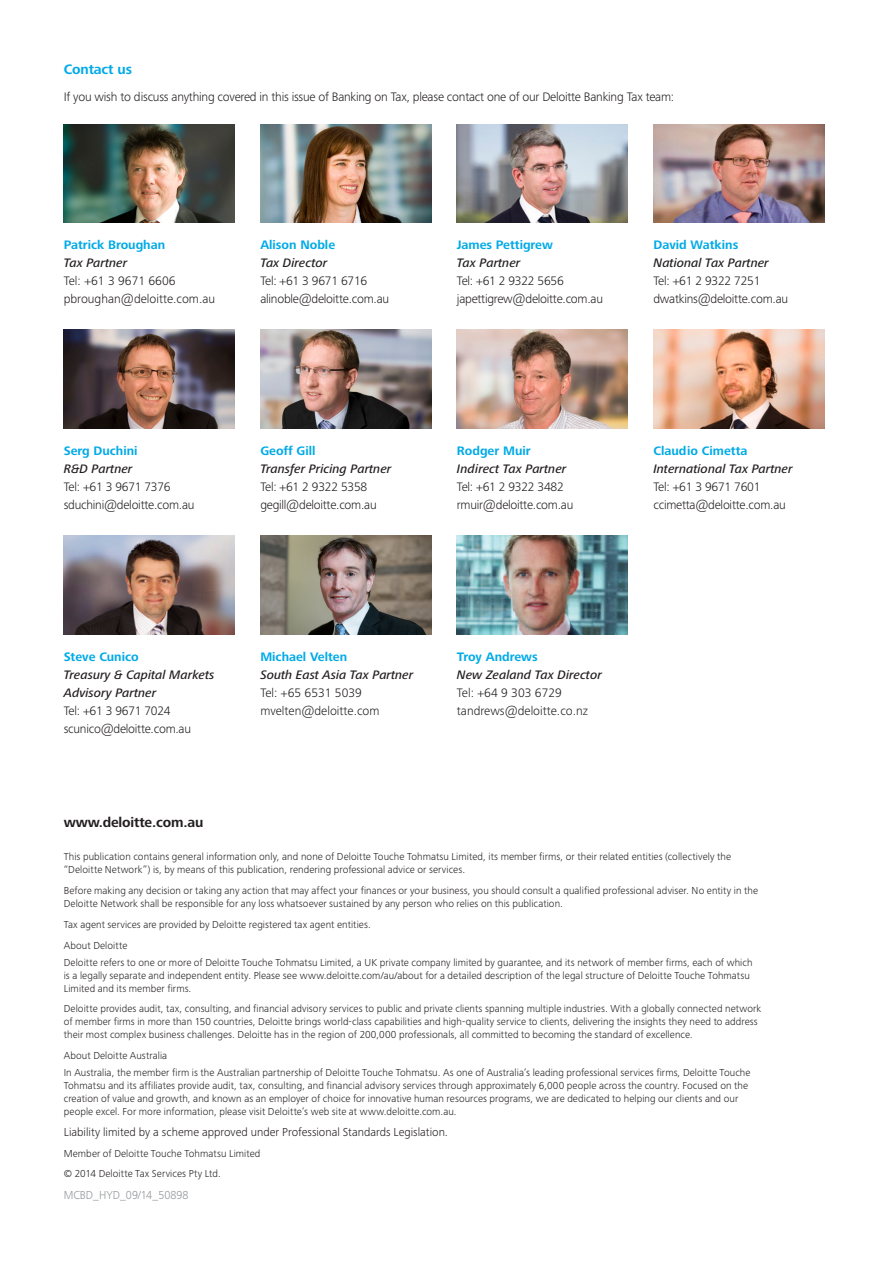
<style>
.page{position:relative;width:893px;height:1263px;background:#fff}
.page>*{position:absolute;margin:0;border:0;box-sizing:border-box;transform-origin:0 0}
.Body_sub-heading_bol{font:700 14.25px "Frutiger Next Pro";letter-spacing:-.01em;color:#231f20}
.Body_sub-heading_299{font:700 14.25px "Frutiger Next Pro";letter-spacing:-.01em;color:#00aae7}
.Body{font:300 12.75px/18px "Frutiger Next Pro";letter-spacing:-.02em;color:#231f20}
.Body-2{font:300 12.75px/18px "Frutiger Next Pro";color:#231f20}
.Legal{font:300 12px "Frutiger Next Pro";color:#231f20}
.Legal_fineprint{font:300 12px "Frutiger Next Pro";letter-spacing:-.005em;color:#939598;scale:.95 1}
.Legal-2{font:300 10.5px/13px "Frutiger Next Pro";letter-spacing:.005em;color:#231f20}
.Legal_header{font:300 10.5px "Frutiger Next Pro";letter-spacing:.01em;color:#231f20}
.s1{font-weight:700;color:#00aae7}
.s2{font-weight:500;font-style:italic}
</style>
<div class="page">
<img style="left:64px;top:124px;width:171px;height:99px">
<img style="left:64px;top:330px;width:171px;height:99px">
<img style="left:64px;top:536px;width:171px;height:98px">
<img style="left:260px;top:124px;width:171px;height:99px">
<img style="left:260px;top:330px;width:171px;height:99px">
<img style="left:457px;top:124px;width:171px;height:99px">
<img style="left:653px;top:124px;width:171px;height:99px">
<img style="left:457px;top:330px;width:171px;height:99px">
<img style="left:653px;top:330px;width:171px;height:99px">
<img style="left:260px;top:536px;width:171px;height:98px">
<img style="left:457px;top:536px;width:171px;height:98px">
<p class="Body_sub-heading_299" style="left:64px;top:61px;width:70px">Contact us</p>
<p class="Body" style="left:64px;top:88px;width:612px">If you wish to discuss anything covered in this issue of Banking on Tax, please contact one of our Deloitte Banking Tax team:</p>
<p class="Body-2" style="left:64px;top:236px;width:153px"><span class="s1">Patrick Broughan<br></span><span class="s2">Tax Partner<br></span>Tel: +61 3 9671 6606 pbroughan@deloitte.com.au</p>
<p class="Body" style="left:260px;top:236px;width:130px"><span class="s1">Alison Noble<br></span><span class="s2">Tax Director<br></span>Tel: +61 3 9671 6716 alinoble@deloitte.com.au</p>
<p class="Body" style="left:64px;top:442px;width:132px"><span class="s1">Serg Duchini<br></span><span class="s2">R&amp;D Partner<br></span>Tel: +61 3 9671 7376 sduchini@deloitte.com.au</p>
<p class="Body" style="left:260px;top:442px;width:133px"><span class="s1">Geoff Gill<br></span><span class="s2">Transfer Pricing Partner<br></span>Tel: +61 2 9322 5358 gegill@deloitte.com.au</p>
<p class="Body" style="left:457px;top:236px;width:148px"><span class="s1">James Pettigrew<br></span><span class="s2">Tax Partner<br></span>Tel: +61 2 9322 5656 japettigrew@deloitte.com.au</p>
<p class="Body" style="left:653px;top:236px;width:136px"><span class="s1">David Watkins<br></span><span class="s2">National Tax Partner<br></span>Tel: +61 2 9322 7251 dwatkins@deloitte.com.au</p>
<p class="Body" style="left:457px;top:442px;width:118px"><span class="s1">Rodger Muir<br></span><span class="s2">Indirect Tax Partner<br></span>Tel: +61 2 9322 3482 rmuir@deloitte.com.au</p>
<p class="Body" style="left:653px;top:442px;width:141px"><span class="s1">Claudio Cimetta<br></span><span class="s2">International Tax Partner<br></span>Tel: +61 3 9671 7601 ccimetta@deloitte.com.au</p>
<p class="Body" style="left:64px;top:647px;width:152px"><span class="s1">Steve Cunico<br></span><span class="s2">Treasury &amp; Capital Markets<br>Advisory Partner<br></span>Tel: +61 3 9671 7024 scunico@deloitte.com.au</p>
<p class="Body-2" style="left:260px;top:647px;width:154px"><span class="s1">Michael Velten<br></span><span class="s2">South East Asia Tax Partner<br></span>Tel: +65 6531 5039 mvelten@deloitte.com</p>
<p class="Body-2" style="left:457px;top:647px;width:147px"><span class="s1">Troy Andrews<br></span><span class="s2">New Zealand Tax Director<br></span>Tel: +64 9 303 6729 tandrews@deloitte.co.nz</p>
<p class="Body_sub-heading_bol" style="left:64px;top:814px;width:141px">www.deloitte.com.au</p>
<p class="Legal-2" style="left:64px;top:850px;width:669px">This publication contains general information only, and none of Deloitte Touche Tohmatsu Limited, its member firms, or their related entities (collectively the “Deloitte Network”) is, by means of this publication, rendering professional advice or services.</p>
<p class="Legal-2" style="left:64px;top:884px;width:696px">Before making any decision or taking any action that may affect your finances or your business, you should consult a qualified professional adviser. No entity in the<br>Deloitte Network shall be responsible for any loss whatsoever sustained by any person who relies on this publication.</p>
<p class="Legal-2" style="left:64px;top:918px;width:309px">Tax agent services are provided by Deloitte registered tax agent entities.</p>
<p class="Legal_header" style="left:64px;top:939px;width:65px">About Deloitte</p>
<p class="Legal-2" style="left:64px;top:955px;width:690px">Deloitte refers to one or more of Deloitte Touche Tohmatsu Limited, a UK private company limited by guarantee, and its network of member firms, each of which is a legally separate and independent entity. Please see www.deloitte.com/au/about for a detailed description of the legal structure of Deloitte Touche Tohmatsu<br>Limited and its member firms.</p>
<p class="Legal-2" style="left:64px;top:1002px;width:699px">Deloitte provides audit, tax, consulting, and financial advisory services to public and private clients spanning multiple industries. With a globally connected network of member firms in more than 150 countries, Deloitte brings world-class capabilities and high-quality service to clients, delivering the insights they need to address their most complex business challenges. Deloitte has in the region of 200,000 professionals, all committed to becoming the standard of excellence.</p>
<p class="Legal_header" style="left:64px;top:1050px;width:105px">About Deloitte Australia</p>
<p class="Legal-2" style="left:64px;top:1066px;width:688px">In Australia, the member firm is the Australian partnership of Deloitte Touche Tohmatsu. As one of Australia’s leading professional services firms, Deloitte Touche Tohmatsu and its affiliates provide audit, tax, consulting, and financial advisory services through approximately 6,000 people across the country. Focused on the creation of value and growth, and known as an employer of choice for innovative human resources programs, we are dedicated to helping our clients and our people excel. For more information, please visit Deloitte’s web site at www.deloitte.com.au.</p>
<p class="Legal" style="left:64px;top:1125px;width:386px">Liability limited by a scheme approved under Professional Standards Legislation.</p>
<p class="Legal-2" style="left:64px;top:1146px;width:198px">Member of Deloitte Touche Tohmatsu Limited</p>
<p class="Legal-2" style="left:64px;top:1167px;width:159px">© 2014 Deloitte Tax Services Pty Ltd.</p>
<p class="Legal_fineprint" style="left:64px;top:1188px;width:133px">MCBD_HYD_09/14_50898</p>
</div>
